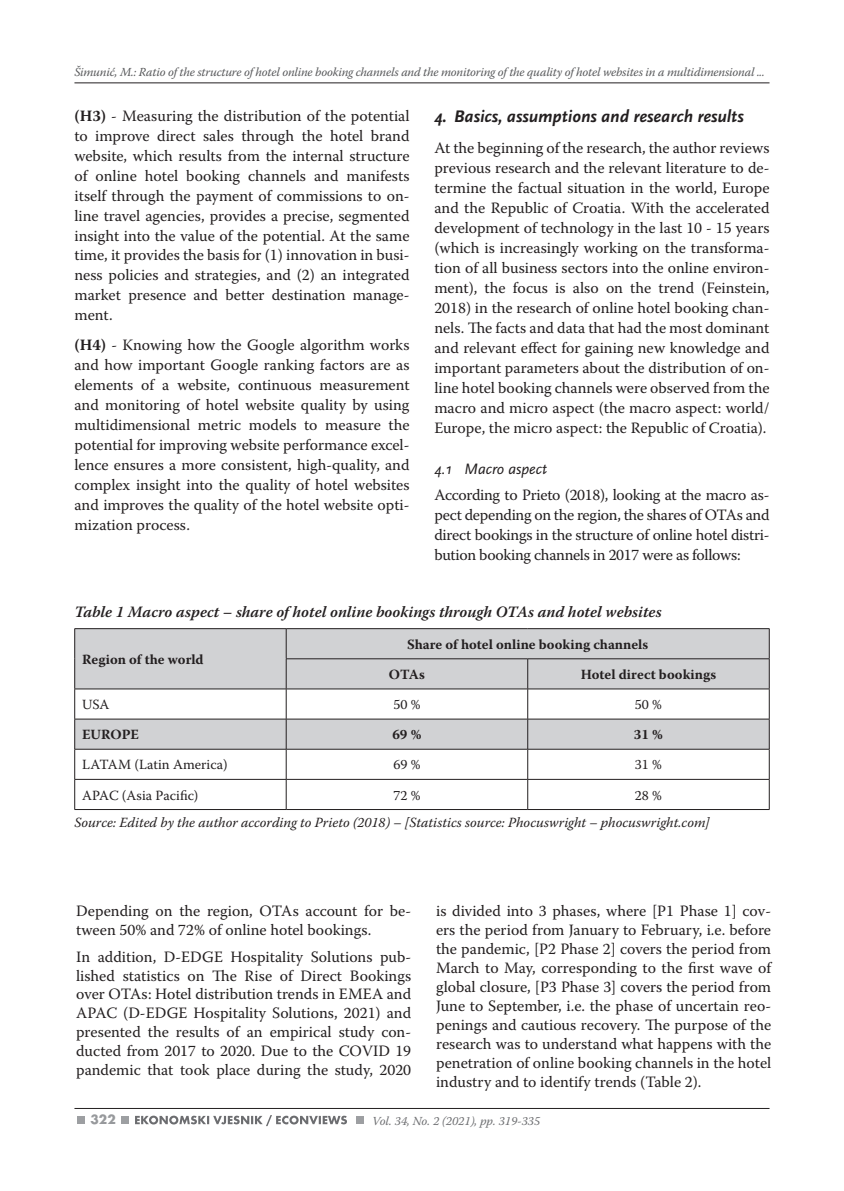
<style>
.page{position:relative;width:844px;height:1191px;background:#fff}
.page>*{position:absolute;margin:0;border:0;box-sizing:border-box;transform-origin:0 0}
.t1{font:italic 700 17.5px "Scala Sans Pro";color:#231f20}
.t2{font:15.75px/19.9px "Warnock Pro";color:#231f20;text-align:justify}
.t3{font:italic 600 15.75px "Warnock Pro";color:#231f20}
.t4{font:italic 15.75px "Scala Sans Pro";color:#231f20}
.t5{font:italic 14px "Warnock Pro";color:#231f20}
.t6{font:700 14px/30.1px "Warnock Pro";color:#231f20}
.t7{font:14px "Warnock Pro";color:#231f20}
.t8{font:700 14px "Futura TOT";color:#97999c}
.t9{font:italic 12.25px "Warnock Pro";letter-spacing:-.015em;color:#57585a}
.t10{font:italic 12.25px "Warnock Pro";color:#6c6d70}
.s1{font-weight:700}
</style>
<div class="page">
<hr style="left:74px;top:83px;width:695px;height:1px;background:#231f20">
<hr style="left:74px;top:1108px;width:695px;height:1px;background:#231f20">
<div style="left:121px;top:1115px;width:7px;height:8px;background:#9d9fa2"></div>
<div style="left:356px;top:1115px;width:8px;height:8px;background:#9d9fa2"></div>
<div style="left:77px;top:1115px;width:8px;height:8px;background:#9d9fa2"></div>
<svg style="left:135px;top:1115px;width:212px;height:11px"></svg>
<div style="left:75px;top:629px;width:693px;height:59px;background:#d1d2d4"></div>
<svg style="left:75px;top:689px;width:693px;height:120px"></svg>
<hr style="left:74px;top:628px;width:212px;height:1px;background:#231f20">
<hr style="left:74px;top:629px;width:1px;height:30px;background:#231f20">
<hr style="left:286px;top:628px;width:241px;height:1px;background:#231f20">
<hr style="left:527px;top:628px;width:242px;height:1px;background:#231f20">
<svg style="left:74px;top:659px;width:1px;height:29px"></svg>
<hr style="left:286px;top:658px;width:241px;height:1px;background:#231f20">
<svg style="left:286px;top:629px;width:1px;height:59px"></svg>
<hr style="left:527px;top:658px;width:242px;height:1px;background:#231f20">
<svg style="left:527px;top:659px;width:1px;height:29px"></svg>
<hr style="left:74px;top:688px;width:212px;height:1px;background:#231f20">
<hr style="left:74px;top:689px;width:1px;height:30px;background:#231f20">
<hr style="left:286px;top:688px;width:241px;height:1px;background:#231f20">
<hr style="left:286px;top:689px;width:1px;height:30px;background:#231f20">
<hr style="left:527px;top:688px;width:242px;height:1px;background:#231f20">
<hr style="left:527px;top:689px;width:1px;height:30px;background:#231f20">
<hr style="left:768px;top:689px;width:1px;height:30px;background:#231f20">
<hr style="left:74px;top:719px;width:212px;height:1px;background:#231f20">
<hr style="left:74px;top:719px;width:1px;height:30px;background:#231f20">
<hr style="left:286px;top:719px;width:241px;height:1px;background:#231f20">
<hr style="left:286px;top:719px;width:1px;height:30px;background:#231f20">
<hr style="left:527px;top:719px;width:242px;height:1px;background:#231f20">
<hr style="left:527px;top:719px;width:1px;height:30px;background:#231f20">
<hr style="left:768px;top:719px;width:1px;height:30px;background:#231f20">
<hr style="left:74px;top:749px;width:212px;height:1px;background:#231f20">
<hr style="left:74px;top:749px;width:1px;height:30px;background:#231f20">
<hr style="left:286px;top:749px;width:241px;height:1px;background:#231f20">
<hr style="left:286px;top:749px;width:1px;height:30px;background:#231f20">
<hr style="left:527px;top:749px;width:242px;height:1px;background:#231f20">
<hr style="left:527px;top:749px;width:1px;height:30px;background:#231f20">
<hr style="left:768px;top:749px;width:1px;height:30px;background:#231f20">
<hr style="left:74px;top:779px;width:212px;height:1px;background:#231f20">
<hr style="left:74px;top:779px;width:1px;height:30px;background:#231f20">
<hr style="left:286px;top:779px;width:241px;height:1px;background:#231f20">
<hr style="left:286px;top:779px;width:1px;height:30px;background:#231f20">
<hr style="left:527px;top:779px;width:242px;height:1px;background:#231f20">
<hr style="left:527px;top:779px;width:1px;height:30px;background:#231f20">
<hr style="left:768px;top:779px;width:1px;height:30px;background:#231f20">
<hr style="left:74px;top:809px;width:212px;height:1px;background:#231f20">
<hr style="left:286px;top:809px;width:241px;height:1px;background:#231f20">
<hr style="left:527px;top:809px;width:242px;height:1px;background:#231f20">
<svg style="left:768px;top:629px;width:1px;height:59px"></svg>
<p class="t9" style="left:74px;top:64px;width:691px">Šimunić, M.: Ratio of the structure of hotel online booking channels and the monitoring of the quality of hotel websites in a multidimensional ...</p>
<p class="t2" style="left:74px;top:105px;width:336px"><span class="s1">(H3)</span> - Measuring the distribution of the potential to improve direct sales through the hotel brand website, which results from the internal structure of online hotel booking channels and manifests itself through the payment of commissions to on&shy;line travel agencies, provides a precise, segmented insight into the value of the potential. At the same time, it provides the basis for (1) innovation in busi&shy;ness policies and strategies, and (2) an integrated market presence and better destination manage&shy;ment.</p>
<p class="t2" style="left:74px;top:335px;width:336px"><span class="s1">(H4)</span> - Knowing how the Google algorithm works and how important Google ranking factors are as elements of a website, continuous measurement and monitoring of hotel website quality by using multidimensional metric models to measure the potential for improving website performance excel&shy;lence ensures a more consistent, high-quality, and complex insight into the quality of hotel websites and improves the quality of the hotel website opti&shy;mization process.</p>
<p class="t1" style="left:434px;top:106px;width:311px">4. Basics, assumptions and research results</p>
<p class="t2" style="left:434px;top:138px;width:336px">At the beginning of the research, the author reviews previous research and the relevant literature to de&shy;termine the factual situation in the world, Europe and the Republic of Croatia. With the accelerated development of technology in the last 10 - 15 years (which is increasingly working on the transforma&shy;tion of all business sectors into the online environ&shy;ment), the focus is also on the trend (Feinstein, 2018) in the research of online hotel booking chan&shy;nels. The facts and data that had the most dominant and relevant effect for gaining new knowledge and important parameters about the distribution of on&shy;line hotel booking channels were observed from the macro and micro aspect (the macro aspect: world/ Europe, the micro aspect: the Republic of Croatia).</p>
<p class="t4" style="left:434px;top:459px;width:114px">4.1 Macro aspect</p>
<p class="t2" style="left:434px;top:484px;width:336px">According to Prieto (2018), looking at the macro as&shy;pect depending on the region, the shares of OTAs and direct bookings in the structure of online hotel distri&shy;bution booking channels in 2017 were as follows:</p>
<p class="t3" style="left:74px;top:602px;width:588px">Table 1 Macro aspect – share of hotel online bookings through OTAs and hotel websites</p>
<p class="t6" style="left:82px;top:644px;width:123px">Region of the world</p>
<p class="t6" style="left:389px;top:629px;width:261px;text-indent:18px">Share of hotel online booking channels<br>OTAs</p>
<p class="t6" style="left:580px;top:659px;width:137px">Hotel direct bookings</p>
<p class="t7" style="left:82px;top:696px;width:29px">USA</p>
<p class="t7" style="left:393px;top:696px;width:29px">50 %</p>
<p class="t7" style="left:634px;top:696px;width:29px">50 %</p>
<p class="t6" style="left:82px;top:719px;width:58px">EUROPE</p>
<p class="t6" style="left:392px;top:719px;width:31px">69 %</p>
<p class="t6" style="left:633px;top:719px;width:31px">31 %</p>
<p class="t7" style="left:82px;top:756px;width:147px">LATAM (Latin America)</p>
<p class="t7" style="left:393px;top:756px;width:29px">69 %</p>
<p class="t7" style="left:634px;top:756px;width:29px">31 %</p>
<p class="t7" style="left:82px;top:786px;width:118px">APAC (Asia Pacific)</p>
<p class="t7" style="left:393px;top:786px;width:29px">72 %</p>
<p class="t7" style="left:634px;top:786px;width:29px">28 %</p>
<p class="t5" style="left:74px;top:814px;width:636px">Source: Edited by the author according to Prieto (2018) – [Statistics source: Phocuswright – phocuswright.com]</p>
<p class="t2" style="left:76px;top:901px;width:336px;line-height:18.9px">Depending on the region, OTAs account for be&shy;tween 50% and 72% of online hotel bookings.</p>
<p class="t2" style="left:76px;top:946px;width:336px;line-height:18.9px">In addition, D-EDGE Hospitality Solutions pub&shy;lished statistics on The Rise of Direct Bookings over OTAs: Hotel distribution trends in EMEA and APAC (D-EDGE Hospitality Solutions, 2021) and presented the results of an empirical study con&shy;ducted from 2017 to 2020. Due to the COVID 19 pandemic that took place during the study, 2020</p>
<p class="t2" style="left:436px;top:901px;width:336px;line-height:18.9px">is divided into 3 phases, where [P1 Phase 1] cov&shy;ers the period from January to February, i.e. before the pandemic, [P2 Phase 2] covers the period from March to May, corresponding to the first wave of global closure, [P3 Phase 3] covers the period from June to September, i.e. the phase of uncertain reo&shy;penings and cautious recovery. The purpose of the research was to understand what happens with the penetration of online booking channels in the hotel industry and to identify trends (Table 2).</p>
<p class="t8" style="left:90px;top:1111px;width:27px">322</p>
<p class="t10" style="left:372px;top:1113px;width:170px">Vol. 34, No. 2 (2021), pp. 319-335</p>
</div>
